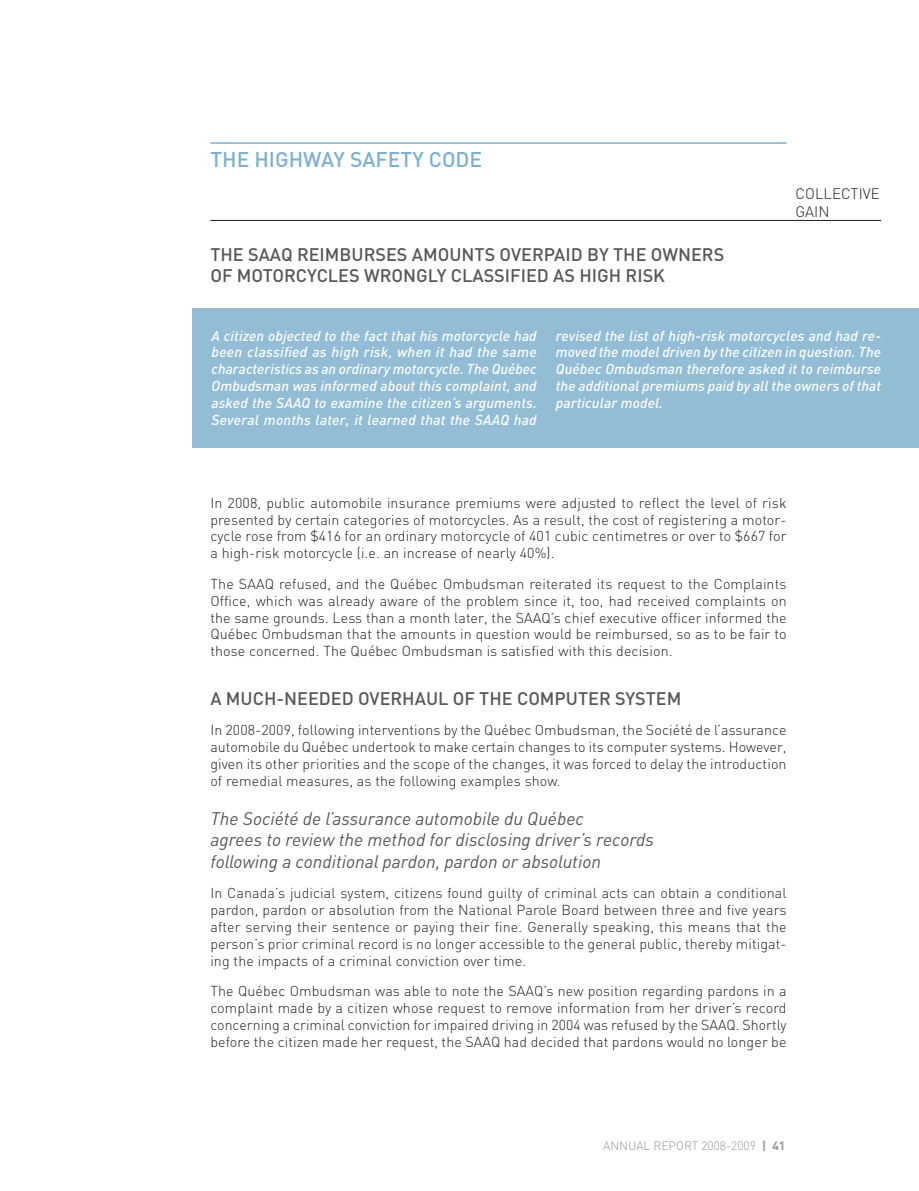
<style>
.page{position:relative;width:919px;height:1191px;background:#fff}
.page>*{position:absolute;margin:0;border:0;box-sizing:border-box;transform-origin:0 0}
.t1{font:500 21px "DIN";color:#7db1cd}
.t2{font:italic 18px/21.6px "DINOT";color:#57585a}
.t3{font:500 18px/21.6px "DIN";color:#57585a}
.t4{font:300 15px/18px "DIN";color:#231f20}
.t5{font:300 14.25px/16.8px "DIN";letter-spacing:.01em;color:#231f20;text-align:justify}
.t6{font:italic 500 14.25px/16.8px "DINOT";letter-spacing:.005em;color:#fff;text-align:justify}
.t7{font:300 12px "DIN";color:#939598}
.s1{font-weight:700}
</style>
<div class="page">
<hr style="left:210px;top:142px;width:576px;height:2px;background:#7db1cd">
<hr style="left:210px;top:220px;width:671px;height:1px;background:#231f20">
<div style="left:192px;top:308px;width:727px;height:139px;background:#92bdd5"></div>
<h1 class="t1" style="left:210px;top:152px;width:273px">THE HIGHWAY SAFETY CODE</h1>
<p class="t3" style="left:210px;top:245px;width:515px">THE SAAQ REIMBURSES AMOUNTS OVERPAID BY THE OWNERS<br>OF MOTORCYCLES WRONGLY CLASSIFIED AS HIGH RISK</p>
<p class="t4" style="left:795px;top:186px;width:86px">COLLECTIVE<br>GAIN</p>
<p class="t6" style="left:211px;top:328px;width:327px">A citizen objected to the fact that his motorcycle had been classified as high risk, when it had the same characteristics as an ordinary motorcycle. The Québec Ombudsman was informed about this complaint, and asked the SAAQ to examine the citizen’s arguments.<br>Several months later, it learned that the SAAQ had</p>
<p class="t6" style="left:556px;top:328px;width:327px">revised the list of high-risk motorcycles and had re&shy;moved the model driven by the citizen in question. The Québec Ombudsman therefore asked it to reimburse the additional premiums paid by all the owners of that particular model.</p>
<p class="t5" style="left:210px;top:495px;width:578px">In 2008, public automobile insurance premiums were adjusted to reflect the level of risk presented by certain categories of motorcycles. As a result, the cost of registering a motor&shy;cycle rose from $416 for an ordinary motorcycle of 401 cubic centimetres or over to $667 for a high-risk motorcycle (i.e. an increase of nearly 40%).</p>
<p class="t5" style="left:210px;top:576px;width:578px">The SAAQ refused, and the Québec Ombudsman reiterated its request to the Complaints Office, which was already aware of the problem since it, too, had received complaints on the same grounds. Less than a month later, the SAAQ’s chief executive officer informed the Québec Ombudsman that the amounts in question would be reimbursed, so as to be fair to those concerned. The Québec Ombudsman is satisfied with this decision.</p>
<p class="t3" style="left:210px;top:689px;width:472px">A MUCH-NEEDED OVERHAUL OF THE COMPUTER SYSTEM</p>
<p class="t5" style="left:210px;top:723px;width:578px">In 2008-2009, following interventions by the Québec Ombudsman, the Société de l’assurance automobile du Québec undertook to make certain changes to its computer systems. However, given its other priorities and the scope of the changes, it was forced to delay the introduction of remedial measures, as the following examples show.</p>
<p class="t2" style="left:210px;top:809px;width:445px">The Société de l’assurance automobile du Québec<br>agrees to review the method for disclosing driver’s records following a conditional pardon, pardon or absolution</p>
<p class="t5" style="left:210px;top:886px;width:578px">In Canada’s judicial system, citizens found guilty of criminal acts can obtain a conditional pardon, pardon or absolution from the National Parole Board between three and five years after serving their sentence or paying their fine. Generally speaking, this means that the person’s prior criminal record is no longer accessible to the general public, thereby mitigat&shy;ing the impacts of a criminal conviction over time.</p>
<p class="t5" style="left:210px;top:984px;width:578px">The Québec Ombudsman was able to note the SAAQ’s new position regarding pardons in a complaint made by a citizen whose request to remove information from her driver’s record concerning a criminal conviction for impaired driving in 2004 was refused by the SAAQ. Shortly before the citizen made her request, the SAAQ had decided that pardons would no longer be</p>
<p class="t7" style="left:603px;top:1141px;width:184px">ANNUAL REPORT 2008-2009 <span class="s1">| 41</span></p>
</div>
